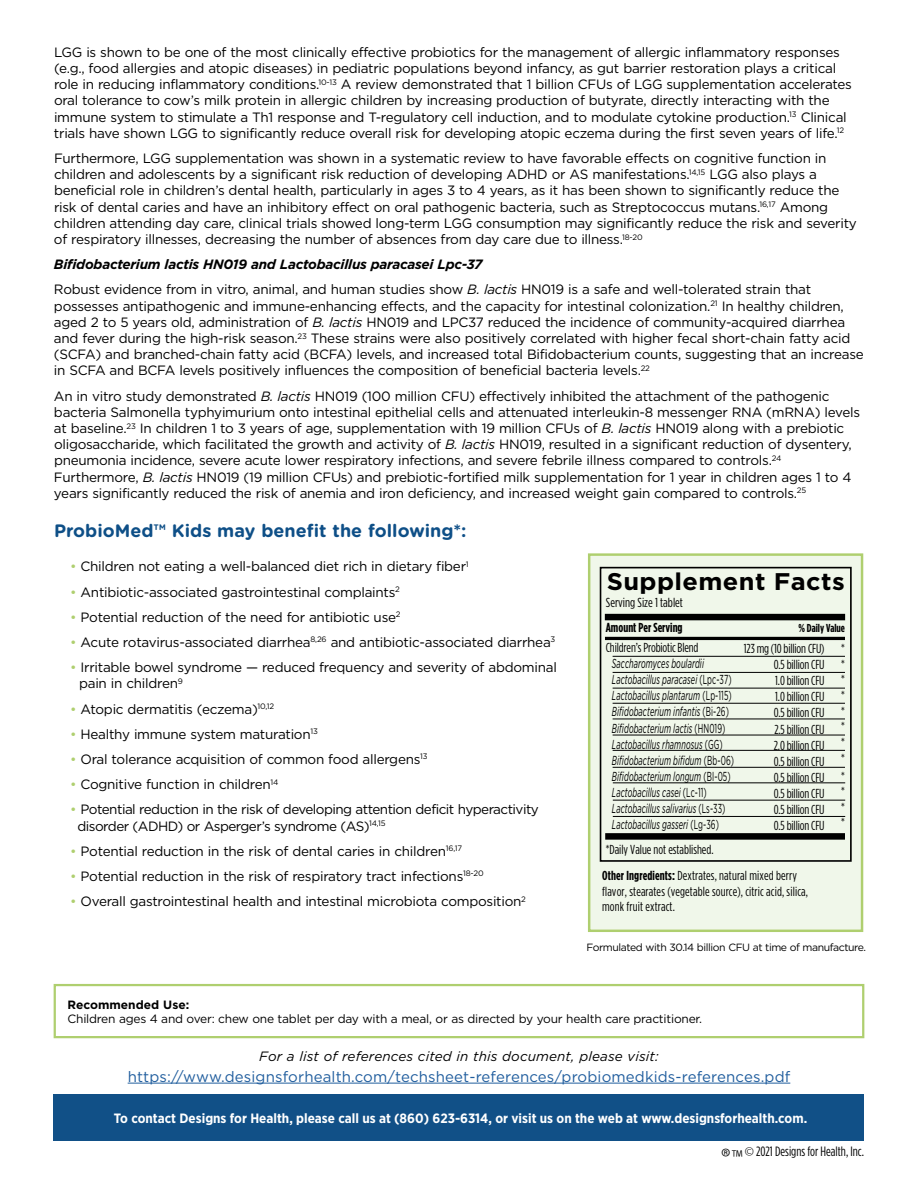
<style>
.page{position:relative;width:918px;height:1188px;background:#fff}
.page>*{position:absolute;margin:0;border:0;box-sizing:border-box;transform-origin:0 0}
.t1{font:700 24px "Gotham";letter-spacing:.015em;color:#000;scale:1.05 1}
.t2{font:700 18px "Gotham Rounded";color:#0e4f87}
.t3{font:15px "Gotham";letter-spacing:.01em;color:#215e9e}
.t4{font:13.5px/16.2px "Gotham";letter-spacing:-.02em;color:#000}
.t5{font:13.5px/16.2px "Gotham";letter-spacing:-.04em;color:#000}
.t6{font:700 13.5px "Gotham Narrow";color:#fff}
.t7{font:italic 13.5px "Gotham";letter-spacing:.01em;color:#000}
.t8{font:13.5px "Gotham Condensed";color:#000}
.t9{font:13.05px/15.6px "Gotham Condensed";color:#000;text-align:justify}
.t10{font:italic 13.05px/16px "Gotham Narrow";letter-spacing:.01em;color:#000;scale:.65 1}
.t11{font:700 13.05px "Gotham Condensed";color:#000}
.t12{font:12px "Gotham";letter-spacing:-.02em;color:#000}
.t13{font:700 12px "Gotham";color:#000}
.t14{font:700 11.55px "Gotham Condensed";color:#000}
.t15{font:10.5px "Gotham";letter-spacing:-.04em;color:#000}
.s1{font-weight:700;font-style:italic}
.s2{font-style:italic}
.s3{color:#afcf6f}
.s4{font-style:normal}
.s5{font-weight:700}
.s6{font-family:"Myriad Pro";font-weight:300;font-stretch:condensed;font-size:25.5px}
.s7{font-family:"Myriad Pro";font-weight:300;font-stretch:condensed;font-size:23.25px}
.s8{font-family:"Myriad Pro";font-weight:300;font-stretch:condensed}
</style>
<div class="page">
<div style="left:588px;top:553px;width:275px;height:379px;background:#f0f7ea;border:2px solid #afcf6f"></div>
<hr style="left:605px;top:637px;width:240px;height:3px;background:#000">
<hr style="left:613px;top:656px;width:232px;height:1px;background:#000">
<hr style="left:613px;top:672px;width:232px;height:1px;background:#000">
<hr style="left:613px;top:688px;width:232px;height:1px;background:#000">
<hr style="left:613px;top:703px;width:232px;height:1px;background:#000">
<hr style="left:613px;top:718px;width:232px;height:1px;background:#000">
<hr style="left:613px;top:735px;width:232px;height:1px;background:#000">
<hr style="left:613px;top:750px;width:232px;height:1px;background:#000">
<hr style="left:613px;top:767px;width:232px;height:1px;background:#000">
<hr style="left:613px;top:782px;width:232px;height:1px;background:#000">
<hr style="left:613px;top:800px;width:232px;height:1px;background:#000">
<hr style="left:613px;top:816px;width:232px;height:1px;background:#000">
<div style="left:605px;top:833px;width:240px;height:7px;background:#000"></div>
<div style="left:605px;top:614px;width:240px;height:6px;background:#000"></div>
<div style="left:600px;top:567px;width:252px;height:295px;border:2px solid #000"></div>
<hr style="left:128px;top:1083px;width:662px;height:1px;background:#215e9e">
<div style="left:54px;top:1094px;width:810px;height:46px;background:#115087"></div>
<div style="left:54px;top:984px;width:810px;height:54px;border:2px solid #afcf6f"></div>
<p class="t4" style="left:54px;top:44px;width:800px">LGG is shown to be one of the most clinically effective probiotics for the management of allergic inflammatory responses (e.g., food allergies and atopic diseases) in pediatric populations beyond infancy, as gut barrier restoration plays a critical role in reducing inflammatory conditions.<sup>10-13</sup> A review demonstrated that 1 billion CFUs of LGG supplementation accelerates oral tolerance to cow’s milk protein in allergic children by increasing production of butyrate, directly interacting with the immune system to stimulate a Th1 response and T-regulatory cell induction, and to modulate cytokine production.<sup>13</sup> Clinical trials have shown LGG to significantly reduce overall risk for developing atopic eczema during the first seven years of life.<sup>12</sup></p>
<p class="t4" style="left:54px;top:150px;width:804px">Furthermore, LGG supplementation was shown in a systematic review to have favorable effects on cognitive function in children and adolescents by a significant risk reduction of developing ADHD or AS manifestations.<sup>14,15</sup> LGG also plays a beneficial role in children’s dental health, particularly in ages 3 to 4 years, as it has been shown to significantly reduce the risk of dental caries and have an inhibitory effect on oral pathogenic bacteria, such as Streptococcus mutans.<sup>16,17</sup> Among children attending day care, clinical trials showed long-term LGG consumption may significantly reduce the risk and severity of respiratory illnesses, decreasing the number of absences from day care due to illness.<sup>18-20</sup></p>
<p class="t4" style="left:54px;top:252px;width:759px;line-height:25.2px"><span class="s1">Bifidobacterium lactis HN019 and Lactobacillus paracasei Lpc-37<br></span>Robust evidence from in vitro, animal, and human studies show <span class="s2">B. lactis</span> HN019 is a safe and well-tolerated strain that</p>
<p class="t4" style="left:54px;top:297px;width:811px">possesses antipathogenic and immune-enhancing effects, and the capacity for intestinal colonization.<sup>21</sup> In healthy children, aged 2 to 5 years old, administration of <span class="s2">B. lactis</span> HN019 and LPC37 reduced the incidence of community-acquired diarrhea and fever during the high-risk season.<sup>23</sup> These strains were also positively correlated with higher fecal short-chain fatty acid (SCFA) and branched-chain fatty acid (BCFA) levels, and increased total Bifidobacterium counts, suggesting that an increase in SCFA and BCFA levels positively influences the composition of beneficial bacteria levels.<sup>22</sup></p>
<p class="t4" style="left:54px;top:387px;width:808px">An in vitro study demonstrated <span class="s2">B. lactis</span> HN019 (100 million CFU) effectively inhibited the attachment of the pathogenic bacteria Salmonella typhyimurium onto intestinal epithelial cells and attenuated interleukin-8 messenger RNA (mRNA) levels at baseline.<sup>23</sup> In children 1 to 3 years of age, supplementation with 19 million CFUs of <span class="s2">B. lactis</span> HN019 along with a prebiotic oligosaccharide, which facilitated the growth and activity of <span class="s2">B. lactis</span> HN019, resulted in a significant reduction of dysentery, pneumonia incidence, severe acute lower respiratory infections, and severe febrile illness compared to controls.<sup>24<br></sup>Furthermore, <span class="s2">B. lactis</span> HN019 (19 million CFUs) and prebiotic-fortified milk supplementation for 1 year in children ages 1 to 4 years significantly reduced the risk of anemia and iron deficiency, and increased weight gain compared to controls.<sup>25</sup></p>
<h2 class="t2" style="left:54px;top:517px;width:414px">ProbioMed™ Kids may benefit the following*:</h2>
<p class="t4" style="left:70px;top:558px;width:400px"><span class="s3">•</span> Children not eating a well-balanced diet rich in dietary fiber<sup>1</sup></p>
<p class="t4" style="left:70px;top:583px;width:331px"><span class="s3">•</span> Antibiotic-associated gastrointestinal complaints<sup>2</sup></p>
<p class="t4" style="left:70px;top:609px;width:332px"><span class="s3">•</span> Potential reduction of the need for antibiotic use<sup>2</sup></p>
<p class="t4" style="left:70px;top:634px;width:487px"><span class="s3">•</span> Acute rotavirus-associated diarrhea<sup>8,26</sup> and antibiotic-associated diarrhea<sup>3</sup></p>
<p class="t4" style="left:79px;top:659px;width:479px;text-indent:-9px"><span class="s3">•</span> Irritable bowel syndrome — reduced frequency and severity of abdominal pain in children<sup>9</sup></p>
<p class="t4" style="left:70px;top:700px;width:206px"><span class="s3">•</span> Atopic dermatitis (eczema)<sup>10,12</sup></p>
<p class="t4" style="left:70px;top:726px;width:249px"><span class="s3">•</span> Healthy immune system maturation<sup>13</sup></p>
<p class="t4" style="left:70px;top:751px;width:359px"><span class="s3">•</span> Oral tolerance acquisition of common food allergens<sup>13</sup></p>
<p class="t4" style="left:70px;top:776px;width:210px"><span class="s3">•</span> Cognitive function in children<sup>14</sup></p>
<p class="t5" style="left:77px;top:801px;width:463px;text-indent:-7px"><span class="s3">•</span> Potential reduction in the risk of developing attention deficit hyperactivity disorder (ADHD) or Asperger’s syndrome (AS)<sup>14,15</sup></p>
<p class="t4" style="left:70px;top:843px;width:393px"><span class="s3">•</span> Potential reduction in the risk of dental caries in children<sup>16,17</sup></p>
<p class="t4" style="left:70px;top:868px;width:415px"><span class="s3">•</span> Potential reduction in the risk of respiratory tract infections<sup>18-20</sup></p>
<p class="t4" style="left:70px;top:893px;width:457px"><span class="s3">•</span> Overall gastrointestinal health and intestinal microbiota composition<sup>2</sup></p>
<h1 class="t1" style="left:607px;top:566px;width:228px">Supplement Facts</h1>
<p class="t9" style="left:606px;top:595px;width:79px">Serving Size 1 tablet</p>
<p class="t14" style="left:798px;top:621px;width:48px">% Daily Value</p>
<p class="t9" style="left:774px;top:641px;width:52px;line-height:16px;text-indent:-30px">123 mg (10 billion CFU)<br>0.5 billion CFU 1.0 billion CFU 1.0 billion CFU 0.5 billion CFU 2.5 billion CFU 2.0 billion CFU 0.5 billion CFU 0.5 billion CFU 0.5 billion CFU 0.5 billion CFU 0.5 billion CFU</p>
<p class="t9" style="left:841px;top:641px;width:5px">* * * * * * * *</p>
<p class="t11" style="left:606px;top:620px;width:78px">Amount Per Serving</p>
<p class="t9" style="left:606px;top:640px;width:94px">Children’s Probiotic Blend</p>
<p class="t10" style="left:612px;top:655px;width:189px">Saccharomyces boulardii<br>Lactobacillus paracasei <span class="s4">(Lpc-37)<br></span>Lactobacillus plantarum <span class="s4">(Lp-115)<br></span>Bifidobacterium infantis <span class="s4">(Bi-26)<br></span>Bifidobacterium lactis <span class="s4">(HN019)<br></span>Lactobacillus rhamnosus <span class="s4">(GG)<br></span>Bifidobacterium bifidum <span class="s4">(Bb-06)<br></span>Bifidobacterium longum <span class="s4">(BI-05)<br></span>Lactobacillus casei <span class="s4">(Lc-11)<br></span>Lactobacillus salivarius <span class="s4">(Ls-33)<br></span>Lactobacillus gasseri <span class="s4">(Lg-36)</span></p>
<p class="t9" style="left:606px;top:841px;width:109px">*Daily Value not established.</p>
<p class="t9" style="left:841px;top:768px;width:5px">* * * *</p>
<p class="t9" style="left:602px;top:867px;width:207px;text-align:left"><span class="s5">Other Ingredients:</span> Dextrates, natural mixed berry flavor, stearates (vegetable source), citric acid, silica, monk fruit extract.</p>
<p class="t15" style="left:586px;top:941px;width:281px">Formulated with 30.14 billion CFU at time of manufacture.</p>
<p class="t13" style="left:68px;top:996px;width:123px">Recommended Use:</p>
<p class="t12" style="left:68px;top:1011px;width:636px">Children ages 4 and over: chew one tablet per day with a meal, or as directed by your health care practitioner.</p>
<p class="t7" style="left:259px;top:1047px;width:401px">For a list of references cited in this document, please visit:</p>
<p class="t3" style="left:128px;top:1067px;width:664px">https://www.designsforhealth.com/techsheet-references/probiomedkids-references.pdf</p>
<p class="t6" style="left:114px;top:1109px;width:695px">To contact Designs for Health, please call us at (860) 623-6314, or visit us on the web at www.designsforhealth.com.</p>
<p class="t8" style="left:721px;top:1144px;width:144px"><span class="s6">®</span><span class="s7">™</span><span class="s8">©</span> 2021 Designs for Health, Inc.</p>
</div>
